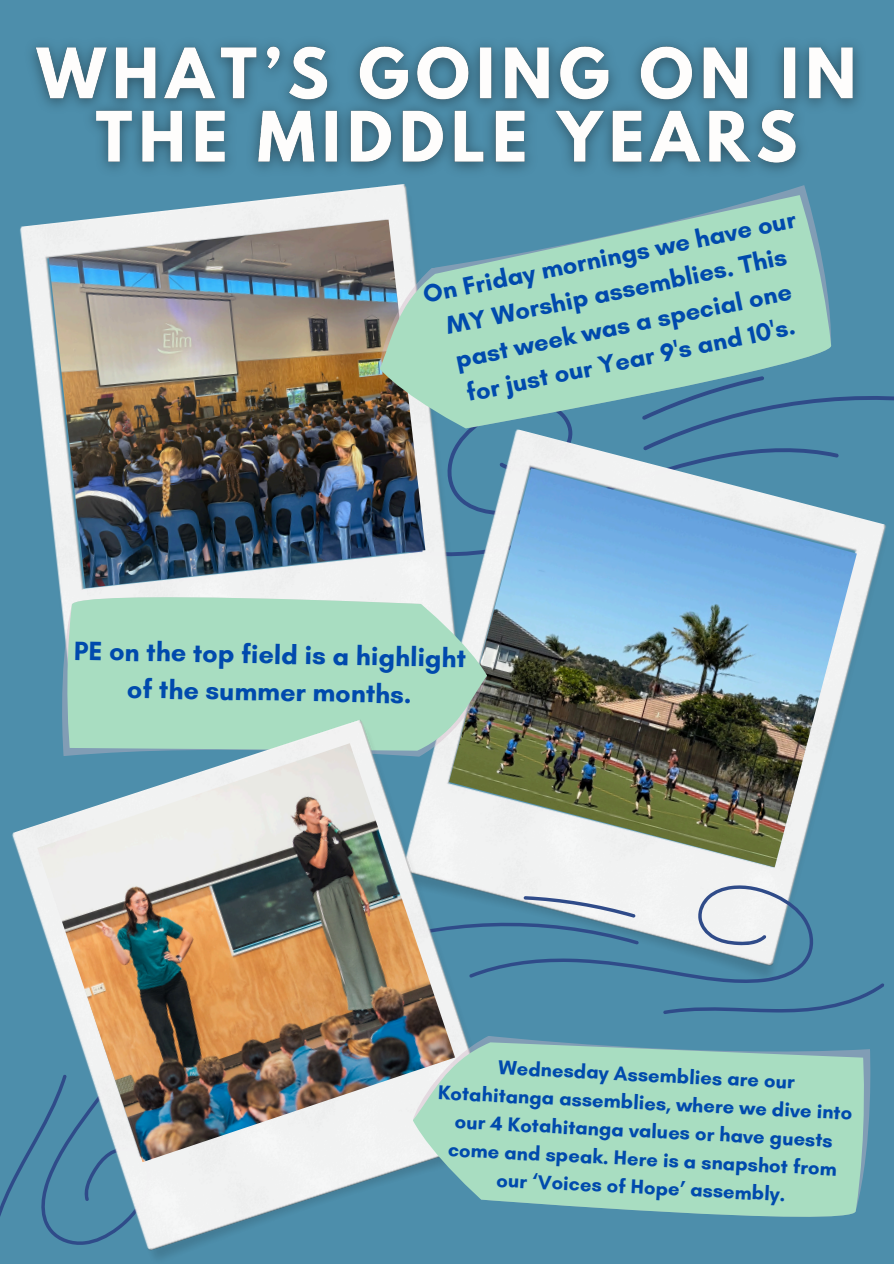
<style>
.page{position:relative;width:894px;height:1264px;background:#fff}
.page>*{position:absolute;margin:0;border:0;box-sizing:border-box;transform-origin:0 0}
.t1{font:700 27px/37px "Glacial Indifference";color:#004aad;text-align:center}
.t2{font:700 25.5px/35px "Glacial Indifference";color:#004aad;text-align:center}
.t3{font:700 20.25px/28.2px "Glacial Indifference";color:#004aad;text-align:center}
</style>
<div class="page">
<div style="left:0;top:0;width:893px;height:1263px;background:#4d8eab"></div>
<img style="left:20px;top:189px;width:340px;height:303px">
<img style="left:49px;top:220px;width:345px;height:368px">
<img style="left:394px;top:460px;width:492px;height:182px">
<img style="left:449px;top:468px;width:407px;height:310px">
<svg style="left:63px;top:588px;width:424px;height:128px;background:#aedcc5"></svg>
<svg style="left:360px;top:186px;width:490px;height:274px"></svg>
<svg style="left:362px;top:191px;width:481px;height:269px;fill:#a8ddc1"></svg>
<svg style="left:510px;top:778px;width:374px;height:236px"></svg>
<img style="left:32px;top:43px;width:827px;height:143px">
<img style="left:9px;top:716px;width:501px;height:542px">
<img style="left:37px;top:743px;width:418px;height:419px">
<svg style="left:409px;top:1033px;width:462px;height:83px"></svg>
<svg style="left:409px;top:1039px;width:460px;height:190px;fill:#a8ddc1"></svg>
<p class="t2" style="left:420px;top:279px;width:381px;rotate:-12deg">On Friday mornings we have our<br>MY Worship assemblies. This past week was a special one for just our Year 9's and 10's.</p>
<p class="t1" style="left:74px;top:632px;width:393px;rotate:1deg">PE on the top field is a highlight of the summer months.</p>
<p class="t3" style="left:440px;top:1049px;width:416px;rotate:3deg">Wednesday Assemblies are our Kotahitanga assemblies, where we dive into our 4 Kotahitanga values or have guests come and speak. Here is a snapshot from our ‘Voices of Hope’ assembly.</p>
</div>
